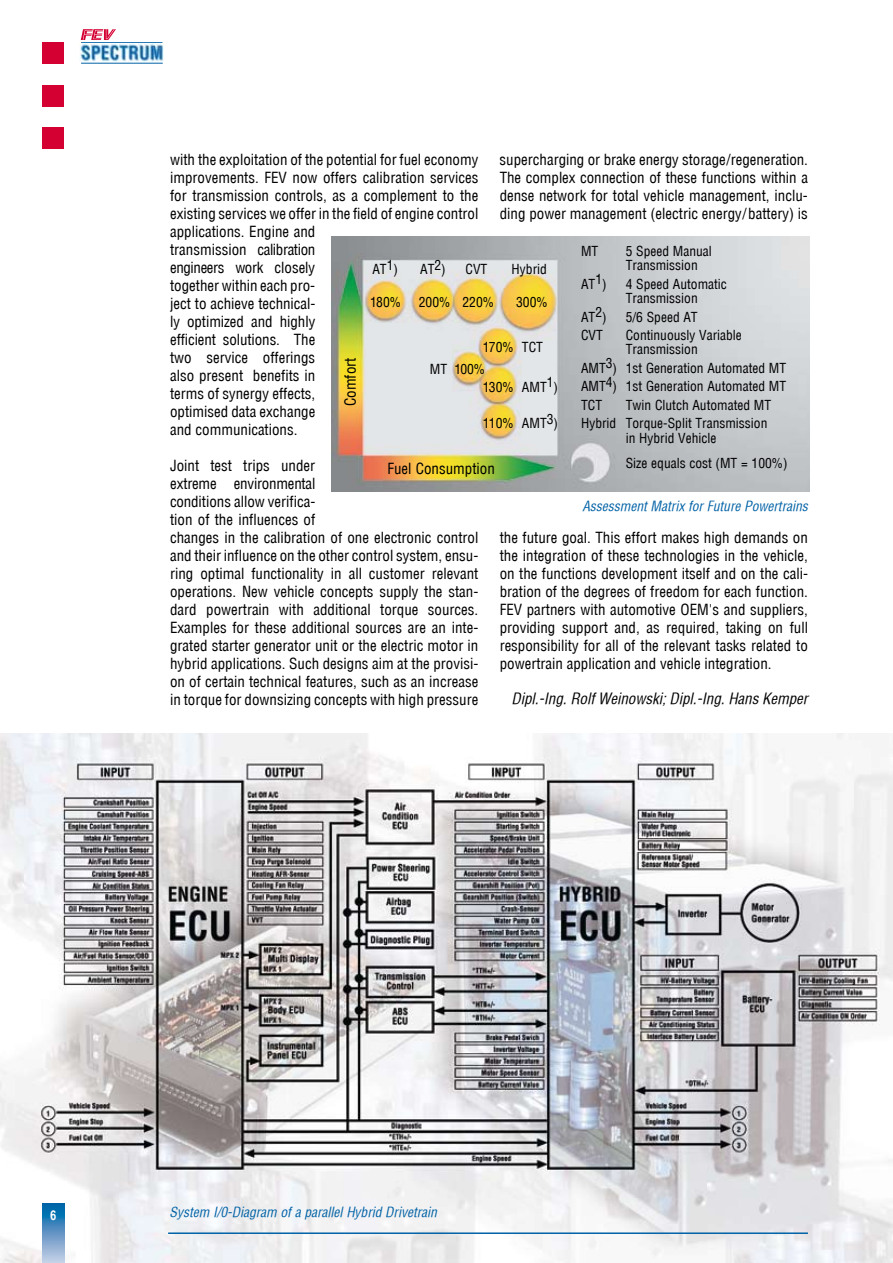
<style>
.page{position:relative;width:893px;height:1263px;background:#fff}
.page>*{position:absolute;margin:0;border:0;box-sizing:border-box;transform-origin:0 0}
.t1{font:condensed 15px/18px "Helvetica";color:#000}
.t2{font:italic 15px "Helv Cond";color:#000}
.t3{font:condensed 13.5px/14.2px "Helvetica";color:#000}
.t4{font:italic 13.5px "Helv Cond";color:#0062a6}
.t5{font:700 13.5px "Arial Narrow";color:#fff}
</style>
<div class="page">
<img style="left:0;top:733px;width:893px;height:530px">
<hr style="left:81px;top:42px;width:81px;height:1px;background:#0062a6">
<hr style="left:81px;top:63px;width:82px;height:1px;background:#0062a6">
<img style="left:80px;top:43px;width:84px;height:19px">
<svg style="left:81px;top:29px;width:35px;height:11px"></svg>
<svg style="left:43px;top:1203px;width:21px;height:60px"></svg>
<div style="left:43px;top:43px;width:21px;height:21px;background:#d40032"></div>
<div style="left:43px;top:85px;width:21px;height:21px;background:#d40032"></div>
<div style="left:43px;top:128px;width:21px;height:21px;background:#d40032"></div>
<hr style="left:168px;top:1232px;width:640px;height:2px;background:#0062a6">
<img style="left:332px;top:237px;width:477px;height:254px">
<p class="t1" style="left:170px;top:151px;width:310px">with the exploitation of the potential for fuel economy improvements. FEV now offers calibration services for transmission controls, as a complement to the existing services we offer in the field of engine control applications. Engine and<br>transmission calibration<br>engineers work closely<br>together within each pro-<br>ject to achieve technical-<br>ly optimized and highly<br>efficient solutions. The<br>two service offerings<br>also present benefits in<br>terms of synergy effects,<br>optimised data exchange<br>and communications.</p>
<p class="t1" style="left:170px;top:457px;width:310px">Joint test trips under<br>extreme environmental<br>conditions allow verifica-<br>tion of the influences of<br>changes in the calibration of one electronic control and their influence on the other control system, ensu&shy;ring optimal functionality in all customer relevant operations. New vehicle concepts supply the stan&shy;dard powertrain with additional torque sources.<br>Examples for these additional sources are an inte&shy;grated starter generator unit or the electric motor in hybrid applications. Such designs aim at the provisi&shy;on of certain technical features, such as an increase in torque for downsizing concepts with high pressure</p>
<p class="t1" style="left:500px;top:151px;width:310px;text-align:justify">supercharging or brake energy storage/regeneration.<br>The complex connection of these functions within a dense network for total vehicle management, inclu&shy;ding power management (electric energy/battery) is</p>
<p class="t3" style="left:581px;top:244px;width:19px">MT</p>
<p class="t3" style="left:626px;top:244px;width:88px">5 Speed Manual<br>Transmission</p>
<p class="t3" style="left:581px;top:277px;width:27px">AT1)</p>
<p class="t3" style="left:626px;top:277px;width:103px">4 Speed Automatic<br>Transmission</p>
<p class="t3" style="left:581px;top:309px;width:27px">AT2)</p>
<p class="t3" style="left:626px;top:309px;width:73px">5/6 Speed AT</p>
<p class="t3" style="left:581px;top:328px;width:23px">CVT</p>
<p class="t3" style="left:626px;top:328px;width:118px">Continuously Variable<br>Transmission</p>
<p class="t3" style="left:581px;top:358px;width:207px;line-height:18.5px;text-align:justify">AMT3) 1st Generation Automated MT AMT4) 1st Generation Automated MT TCT</p>
<p class="t3" style="left:372px;top:262px;width:27px">AT1)</p>
<p class="t3" style="left:420px;top:262px;width:27px">AT2)</p>
<p class="t3" style="left:466px;top:262px;width:23px">CVT</p>
<p class="t3" style="left:512px;top:262px;width:37px">Hybrid</p>
<p class="t3" style="left:370px;top:295px;width:32px">180%</p>
<p class="t3" style="left:419px;top:295px;width:77px">200% 220%</p>
<p class="t3" style="left:516px;top:295px;width:33px">300%</p>
<p class="t3" style="left:454px;top:336px;width:90px;line-height:22px;text-indent:29px">170% TCT<br>100%</p>
<p class="t1" style="left:341px;top:406px;width:50px;rotate:-90deg">Comfort</p>
<p class="t3" style="left:430px;top:362px;width:19px">MT</p>
<p class="t3" style="left:483px;top:379px;width:77px">130% AMT1)</p>
<p class="t3" style="left:581px;top:396px;width:192px;line-height:18.5px;text-align:right">Twin Clutch Automated MT<br>Hybrid Torque-Split Transmission</p>
<p class="t3" style="left:626px;top:425px;width:163px;line-height:24.9px">in Hybrid Vehicle<br>Size equals cost (MT = 100%)</p>
<p class="t4" style="left:582px;top:497px;width:227px">Assessment Matrix for Future Powertrains</p>
<p class="t3" style="left:522px;top:416px;width:38px">AMT3)</p>
<p class="t3" style="left:483px;top:416px;width:32px">110%</p>
<p class="t1" style="left:387px;top:459px;width:109px">Fuel Consumption</p>
<p class="t1" style="left:500px;top:529px;width:310px;text-align:justify">the future goal. This effort makes high demands on the integration of these technologies in the vehicle, on the functions development itself and on the cali&shy;bration of the degrees of freedom for each function.<br>FEV partners with automotive OEM's and suppliers, providing support and, as required, taking on full responsibility for all of the relevant tasks related to powertrain application and vehicle integration.</p>
<p class="t2" style="left:512px;top:689px;width:298px">Dipl.-Ing. Rolf Weinowski; Dipl.-Ing. Hans Kemper</p>
<p class="t5" style="left:50px;top:1205px;width:8px">6</p>
<p class="t4" style="left:170px;top:1204px;width:269px">System I/0-Diagram of a parallel Hybrid Drivetrain</p>
</div>
